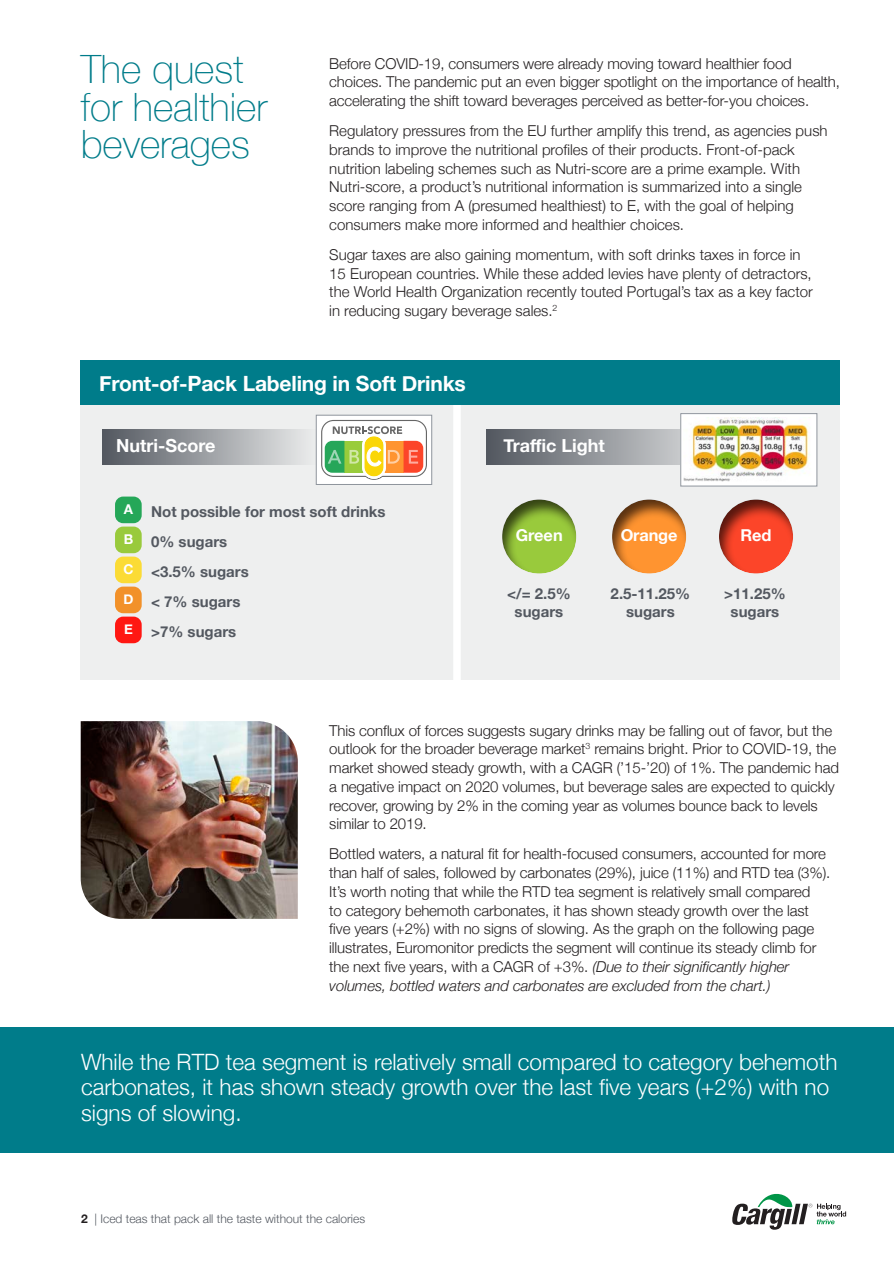
<style>
.page{position:relative;width:894px;height:1263px;background:#fff}
.page>*{position:absolute;margin:0;border:0;box-sizing:border-box;transform-origin:0 0}
.head{font:100 39px/37.5px "Helvetica Neue";color:#007c8a}
.head-2{font:300 22.5px/25.5px "Helvetica Neue";color:#fff}
.head-3{font:700 21px "Helvetica Neue";letter-spacing:-.01em;color:#fff}
.body{font:700 18px "Helvetica Neue";color:#fff}
.body-2{font:700 16.35px "Helvetica Neue";letter-spacing:-.01em;color:#fff}
.body-3{font:300 15px/18.8px "Helvetica Neue";letter-spacing:-.01em;color:#231f20}
.body-4{font:700 15px/18px "Helvetica Neue";color:#535860;text-align:center}
.body-5{font:700 13.5px "Helvetica Neue";color:#fff}
.t1{font:300 12px "Helvetica Neue";color:#535860}
.s1{font-style:italic}
.s2{font-weight:700;color:#231f20}
</style>
<div class="page">
<svg style="left:732px;top:1193px;width:113px;height:36px"></svg>
<div style="left:81px;top:370px;width:758px;height:310px;background:#eeefef"></div>
<div style="left:316px;top:415px;width:116px;height:70px;background:#fff;border:1px solid #8f959d"></div>
<svg style="left:321px;top:420px;width:106px;height:60px"></svg>
<div style="left:453px;top:404px;width:7px;height:276px;background:#fff"></div>
<div style="left:81px;top:360px;width:758px;height:44px;background:#007c8a"></div>
<div style="left:102px;top:429px;width:214px;height:36px;background:linear-gradient(to right,#52575f,#ebecec)"></div>
<svg style="left:486px;top:429px;width:194px;height:36px;background:#8c9095"></svg>
<div style="left:115px;top:496px;width:27px;height:27px;background:#25a758;border-radius:8px"></div>
<div style="left:115px;top:526px;width:27px;height:27px;background:#99ca3c;border-radius:8px"></div>
<div style="left:115px;top:556px;width:27px;height:27px;background:#fbdb35;border-radius:8px"></div>
<div style="left:115px;top:586px;width:27px;height:27px;background:#f29129;border-radius:8px"></div>
<div style="left:115px;top:616px;width:27px;height:27px;background:#ff1712;border-radius:8px"></div>
<div style="left:680px;top:413px;width:136px;height:73px;background:#fff"></div>
<img style="left:683px;top:418px;width:125px;height:63px">
<div style="left:680px;top:413px;width:136px;height:73px;border:1px solid #8f959d"></div>
<div style="left:500px;top:498px;width:76px;height:76px;background:#231f20;opacity:.75"></div>
<div style="left:610px;top:498px;width:76px;height:76px;background:#231f20;opacity:.75"></div>
<div style="left:716px;top:498px;width:77px;height:76px;background:#231f20;opacity:.75"></div>
<div style="left:0;top:1027px;width:893px;height:126px;background:#007c8a"></div>
<img style="left:81px;top:721px;width:217px;height:198px">
<p class="head" style="left:81px;top:49px;width:188px">The quest for healthier beverages</p>
<p class="body-3" style="left:329px;top:53px;width:512px">Before COVID-19, consumers were already moving toward healthier food choices. The pandemic put an even bigger spotlight on the importance of health, accelerating the shift toward beverages perceived as better-for-you choices.</p>
<p class="body-3" style="left:329px;top:120px;width:499px">Regulatory pressures from the EU further amplify this trend, as agencies push brands to improve the nutritional profiles of their products. Front-of-pack nutrition labeling schemes such as Nutri-score are a prime example. With Nutri-score, a product’s nutritional information is summarized into a single score ranging from A (presumed healthiest) to E, with the goal of helping consumers make more informed and healthier choices.</p>
<p class="body-3" style="left:329px;top:244px;width:485px">Sugar taxes are also gaining momentum, with soft drinks taxes in force in 15 European countries. While these added levies have plenty of detractors, the World Health Organization recently touted Portugal’s tax as a key factor in reducing sugary beverage sales.<sup>2</sup></p>
<p class="head-3" style="left:99px;top:367px;width:368px">Front-of-Pack Labeling in Soft Drinks</p>
<p class="body" style="left:116px;top:432px;width:101px">Nutri-Score</p>
<p class="body" style="left:503px;top:432px;width:103px">Traffic Light</p>
<p class="body-5" style="left:124px;top:499px;width:11px">A</p>
<p class="body-4" style="left:151px;top:503px;width:236px">Not possible for most soft drinks</p>
<p class="body-5" style="left:124px;top:529px;width:11px">B</p>
<p class="body-4" style="left:151px;top:533px;width:78px">0% sugars</p>
<p class="body-5" style="left:123px;top:559px;width:12px">C</p>
<p class="body-4" style="left:151px;top:563px;width:99px">&lt;3.5% sugars</p>
<p class="body-5" style="left:123px;top:589px;width:12px">D</p>
<p class="body-4" style="left:151px;top:593px;width:91px">&lt; 7% sugars</p>
<p class="body-5" style="left:124px;top:619px;width:10px">E</p>
<p class="body-4" style="left:151px;top:623px;width:87px">&gt;7% sugars</p>
<p class="body-2" style="left:515px;top:522px;width:48px">Green</p>
<p class="body-4" style="left:507px;top:584px;width:65px">&lt;/= 2.5% sugars</p>
<p class="body-2" style="left:620px;top:522px;width:58px">Orange</p>
<p class="body-4" style="left:610px;top:584px;width:81px">2.5-11.25% sugars</p>
<p class="body-2" style="left:740px;top:522px;width:33px">Red</p>
<p class="body-4" style="left:723px;top:584px;width:63px">&gt;11.25% sugars</p>
<p class="body-3" style="left:329px;top:720px;width:511px">This conflux of forces suggests sugary drinks may be falling out of favor, but the outlook for the broader beverage market<sup>3</sup> remains bright. Prior to COVID-19, the market showed steady growth, with a CAGR (’15-’20) of 1%. The pandemic had a negative impact on 2020 volumes, but beverage sales are expected to quickly recover, growing by 2% in the coming year as volumes bounce back to levels similar to 2019.</p>
<p class="body-3" style="left:329px;top:843px;width:502px">Bottled waters, a natural fit for health-focused consumers, accounted for more than half of sales, followed by carbonates (29%), juice (11%) and RTD tea (3%).<br>It’s worth noting that while the RTD tea segment is relatively small compared<br>to category behemoth carbonates, it has shown steady growth over the last five years (+2%) with no signs of slowing. As the graph on the following page illustrates, Euromonitor predicts the segment will continue its steady climb for the next five years, with a CAGR of +3%. <span class="s1">(Due to their significantly higher volumes, bottled waters and carbonates are excluded from the chart.)</span></p>
<p class="head-2" style="left:81px;top:1047px;width:757px">While the RTD tea segment is relatively small compared to category behemoth carbonates, it has shown steady growth over the last five years (+2%) with no signs of slowing.</p>
<p class="t1" style="left:81px;top:1209px;width:285px"><span class="s2">2</span> | Iced teas that pack all the taste without the calories</p>
</div>
